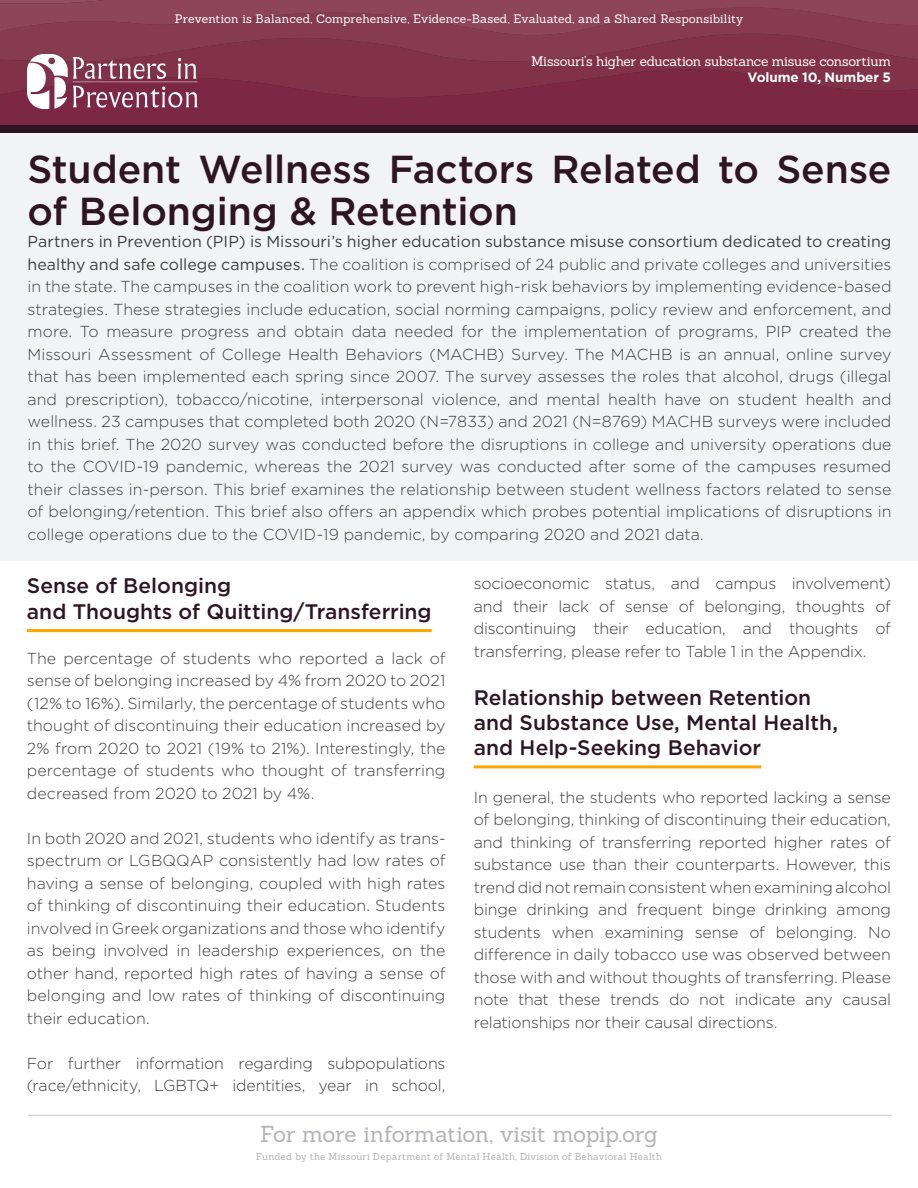
<style>
.page{position:relative;width:918px;height:1188px;background:#fff}
.page>*{position:absolute;margin:0;border:0;box-sizing:border-box;transform-origin:0 0}
.t1{font:500 39px/42px "Gotham";letter-spacing:-.005em;color:#2d1522}
.t2{font:22.5px "Sanchez";letter-spacing:-.015em;color:#b2b3b7}
.t3{font:500 21px "Gotham";color:#2d1522}
.t4{font:300 15.9px/22.5px "Gotham";letter-spacing:-.005em;color:#3e3e3f;text-align:justify}
.t5{font:13.5px "Sanchez";letter-spacing:-.015em;color:#fff}
.t6{font:700 13.5px "Gotham";letter-spacing:-.01em;color:#fff}
.t7{font:12px "Sanchez";letter-spacing:.01em;color:#fff}
.t8{font:9.75px "Sanchez";letter-spacing:.02em;color:#b2b3b7}
.s1{font-weight:400}
</style>
<div class="page">
<hr style="left:28px;top:1115px;width:864px;height:1px;background:#c7c8ca">
<hr style="left:27px;top:629px;width:405px;height:3px;background:#ffa700">
<div style="left:0;top:128px;width:918px;height:433px;background:#f2f3f4"></div>
<div style="left:0;top:100px;width:918px;height:25px;background:#7c2744"></div>
<svg style="left:0;top:63px;width:918px;height:37px;background:#7e2c47"></svg>
<svg style="left:0;top:38px;width:918px;height:25px;background:#83354d"></svg>
<svg style="left:0;top:0;width:918px;height:38px;background:#8a3f55"></svg>
<div style="left:0;top:125px;width:918px;height:8px;background:#2d1522"></div>
<svg style="left:27px;top:54px;width:171px;height:55px"></svg>
<hr style="left:474px;top:765px;width:287px;height:3px;background:#ffa700">
<p class="t7" style="left:175px;top:11px;width:570px">Prevention is Balanced, Comprehensive, Evidence-Based, Evaluated, and a Shared Responsibility</p>
<p class="t5" style="left:531px;top:52px;width:361px">Missouri’s higher education substance misuse consortium</p>
<p class="t6" style="left:747px;top:69px;width:145px">Volume 10, Number 5</p>
<p class="t1" style="left:28px;top:147px;width:865px">Student Wellness Factors Related to Sense of Belonging &amp; Retention</p>
<p class="t4" style="left:28px;top:230px;width:866px"><span class="s1">Partners in Prevention (PIP) is Missouri’s higher education substance misuse consortium dedicated to creating healthy and safe college campuses.</span> The coalition is comprised of 24 public and private colleges and universities in the state. The campuses in the coalition work to prevent high-risk behaviors by implementing evidence-based strategies. These strategies include education, social norming campaigns, policy review and enforcement, and more. To measure progress and obtain data needed for the implementation of programs, PIP created the Missouri Assessment of College Health Behaviors (MACHB) Survey. The MACHB is an annual, online survey that has been implemented each spring since 2007. The survey assesses the roles that alcohol, drugs (illegal and prescription), tobacco/nicotine, interpersonal violence, and mental health have on student health and wellness. 23 campuses that completed both 2020 (N=7833) and 2021 (N=8769) MACHB surveys were included in this brief. The 2020 survey was conducted before the disruptions in college and university operations due to the COVID-19 pandemic, whereas the 2021 survey was conducted after some of the campuses resumed their classes in-person. This brief examines the relationship between student wellness factors related to sense of belonging/retention. This brief also offers an appendix which probes potential implications of disruptions in college operations due to the COVID-19 pandemic, by comparing 2020 and 2021 data.</p>
<p class="t3" style="left:27px;top:572px;width:206px">Sense of Belonging</p>
<p class="t3" style="left:27px;top:597px;width:406px">and Thoughts of Quitting/Transferring</p>
<p class="t4" style="left:27px;top:646px;width:420px">The percentage of students who reported a lack of sense of belonging increased by 4% from 2020 to 2021 (12% to 16%). Similarly, the percentage of students who thought of discontinuing their education increased by 2% from 2020 to 2021 (19% to 21%). Interestingly, the percentage of students who thought of transferring decreased from 2020 to 2021 by 4%.</p>
<p class="t4" style="left:27px;top:826px;width:420px">In both 2020 and 2021, students who identify as trans&shy;spectrum or LGBQQAP consistently had low rates of having a sense of belonging, coupled with high rates of thinking of discontinuing their education. Students involved in Greek organizations and those who identify as being involved in leadership experiences, on the other hand, reported high rates of having a sense of belonging and low rates of thinking of discontinuing their education.</p>
<p class="t4" style="left:27px;top:1051px;width:420px">For further information regarding subpopulations (race/ethnicity, LGBTQ+ identities, year in school,</p>
<p class="t4" style="left:474px;top:572px;width:419px">socioeconomic status, and campus involvement) and their lack of sense of belonging, thoughts of discontinuing their education, and thoughts of transferring, please refer to Table 1 in the Appendix.</p>
<p class="t3" style="left:474px;top:683px;width:339px">Relationship between Retention</p>
<p class="t3" style="left:474px;top:709px;width:366px">and Substance Use, Mental Health,</p>
<p class="t3" style="left:474px;top:734px;width:289px">and Help-Seeking Behavior</p>
<p class="t4" style="left:474px;top:785px;width:419px">In general, the students who reported lacking a sense of belonging, thinking of discontinuing their education, and thinking of transferring reported higher rates of substance use than their counterparts. However, this trend did not remain consistent when examining alcohol binge drinking and frequent binge drinking among students when examining sense of belonging. No difference in daily tobacco use was observed between those with and without thoughts of transferring. Please note that these trends do not indicate any causal relationships nor their causal directions.</p>
<h2 class="t2" style="left:260px;top:1120px;width:399px">For more information, visit mopip.org</h2>
<p class="t8" style="left:256px;top:1150px;width:408px">Funded by the Missouri Department of Mental Health, Division of Behavioral Health</p>
</div>
